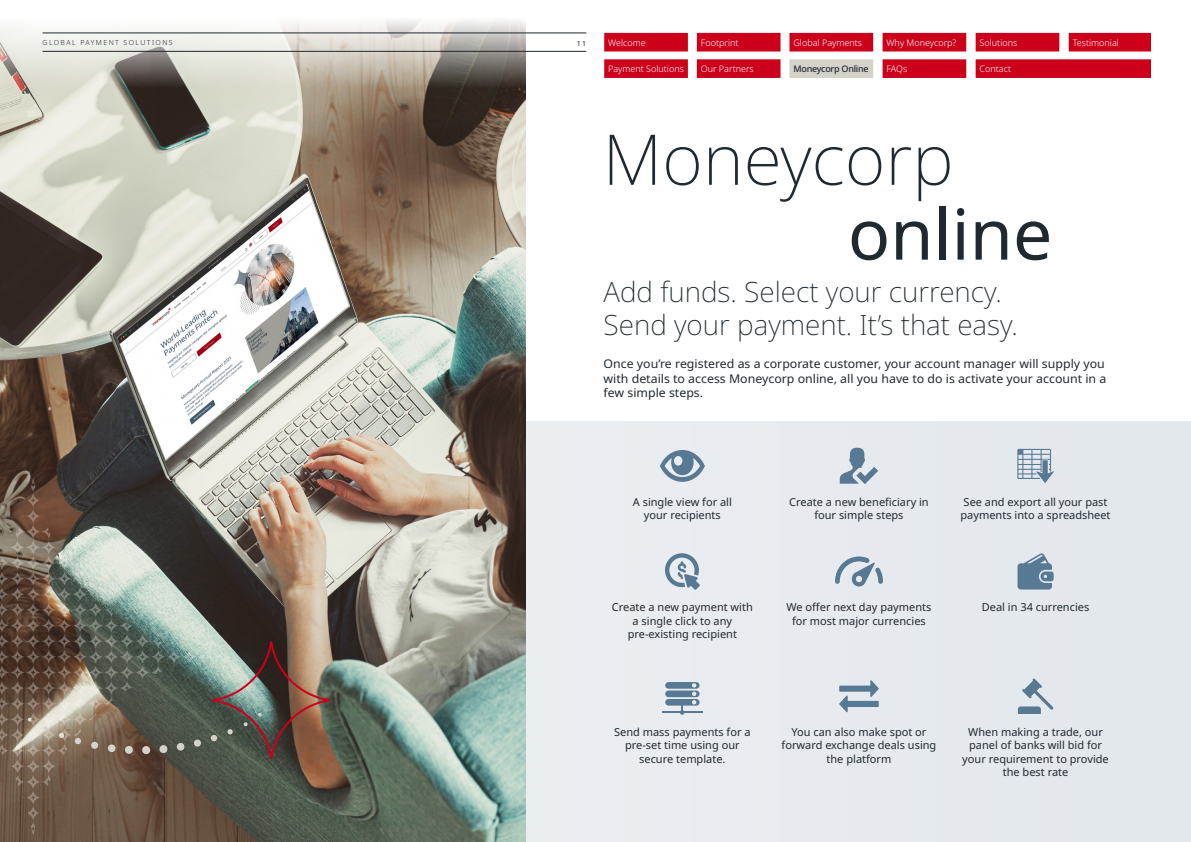
<style>
.page{position:relative;width:1191px;height:842px;background:#fff}
.page>*{position:absolute;margin:0;border:0;box-sizing:border-box;transform-origin:0 0}
.t1{font:200 70px "Noto Sans";color:#202930}
.t2{font:70px "Noto Sans";color:#202930}
.t3{font:200 28px/33.6px "Noto Sans";color:#202930}
.t4{font:12px/14.4px "Noto Sans";color:#202930}
.t5{font:11px/13.2px "Noto Sans";color:#202930;text-align:center}
.t6{font:300 9px "Noto Sans";color:#fff}
.t7{font:500 9px "Noto Sans";letter-spacing:-.03em;color:#202930}
.t8{font:300 7px "Noto Sans";letter-spacing:.2em;color:#202930}
.t9{font:7px "Noto Sans";color:#202930}
</style>
<div class="page">
<div style="left:157px;top:421px;width:1034px;height:421px;background:#e6eaef"></div>
<img style="left:0;top:92px;width:525px;height:750px">
<svg style="left:0;top:478px;width:212px;height:358px"></svg>
<svg style="left:660px;top:450px;width:45px;height:32px"></svg>
<svg style="left:839px;top:448px;width:39px;height:36px"></svg>
<svg style="left:1017px;top:449px;width:36px;height:34px"></svg>
<svg style="left:665px;top:553px;width:35px;height:37px"></svg>
<svg style="left:835px;top:556px;width:48px;height:30px"></svg>
<svg style="left:1017px;top:553px;width:36px;height:36px"></svg>
<hr style="left:662px;top:712px;width:41px;height:1px;background:#587993">
<svg style="left:665px;top:682px;width:34px;height:33px"></svg>
<svg style="left:839px;top:680px;width:39px;height:32px"></svg>
<svg style="left:1018px;top:678px;width:35px;height:36px"></svg>
<svg style="left:210px;top:640px;width:121px;height:120px"></svg>
<svg style="left:0;top:20px;width:546px;height:72px"></svg>
<hr style="left:43px;top:33px;width:543px;height:1px;background:#202930">
<hr style="left:43px;top:51px;width:543px;height:1px;background:#202930">
<div style="left:604px;top:33px;width:84px;height:19px;background:#cd001c"></div>
<div style="left:604px;top:59px;width:84px;height:19px;background:#cd001c"></div>
<div style="left:697px;top:33px;width:83px;height:19px;background:#cd001c"></div>
<div style="left:697px;top:59px;width:83px;height:19px;background:#cd001c"></div>
<div style="left:789px;top:33px;width:84px;height:19px;background:#cd001c"></div>
<div style="left:882px;top:33px;width:84px;height:19px;background:#cd001c"></div>
<div style="left:975px;top:33px;width:84px;height:19px;background:#cd001c"></div>
<div style="left:882px;top:59px;width:84px;height:19px;background:#cd001c"></div>
<div style="left:1068px;top:33px;width:83px;height:19px;background:#cd001c"></div>
<div style="left:975px;top:59px;width:176px;height:19px;background:#cd001c"></div>
<div style="left:789px;top:59px;width:84px;height:19px;background:#d5d2ca"></div>
<p class="t8" style="left:43px;top:37px;width:132px">GLOBAL PAYMENT SOLUTIONS</p>
<p class="t9" style="left:577px;top:38px;width:11px">11</p>
<p class="t6" style="left:608px;top:36px;width:39px">Welcome</p>
<p class="t6" style="left:608px;top:63px;width:77px">Payment Solutions</p>
<p class="t6" style="left:701px;top:36px;width:39px">Footprint</p>
<p class="t6" style="left:701px;top:63px;width:54px">Our Partners</p>
<p class="t6" style="left:793px;top:36px;width:70px">Global Payments</p>
<p class="t6" style="left:886px;top:36px;width:71px">Why Moneycorp?</p>
<p class="t6" style="left:979px;top:36px;width:39px">Solutions</p>
<p class="t6" style="left:886px;top:63px;width:22px">FAQs</p>
<p class="t7" style="left:793px;top:63px;width:77px">Moneycorp Online</p>
<p class="t6" style="left:979px;top:63px;width:33px">Contact</p>
<p class="t6" style="left:1072px;top:36px;width:48px">Testimonial</p>
<h1 class="t1" style="left:602px;top:110px;width:352px">Moneycorp</h1>
<h1 class="t2" style="left:848px;top:185px;width:206px">online</h1>
<h2 class="t3" style="left:603px;top:275px;width:416px">Add funds. Select your currency.<br>Send your payment. It’s that easy.</h2>
<p class="t4" style="left:603px;top:357px;width:504px">Once you’re registered as a corporate customer, your account manager will supply you with details to access Moneycorp online, all you have to do is activate your account in a few simple steps.</p>
<p class="t5" style="left:633px;top:495px;width:101px">A single view for all your recipients</p>
<p class="t5" style="left:612px;top:601px;width:142px">Create a new payment with a single click to any pre-existing recipient</p>
<p class="t5" style="left:789px;top:495px;width:141px">Create a new beneficiary in four simple steps</p>
<p class="t5" style="left:960px;top:495px;width:152px;text-align:left">See and export all your past payments into a spreadsheet</p>
<p class="t5" style="left:786px;top:601px;width:146px">We offer next day payments for most major currencies</p>
<p class="t5" style="left:981px;top:601px;width:109px">Deal in 34 currencies</p>
<p class="t5" style="left:614px;top:726px;width:138px">Send mass payments for a pre-set time using our secure template.</p>
<p class="t5" style="left:781px;top:726px;width:156px">You can also make spot or forward exchange deals using the platform</p>
<p class="t5" style="left:962px;top:726px;width:148px">When making a trade, our panel of banks will bid for your requirement to provide the best rate</p>
</div>
